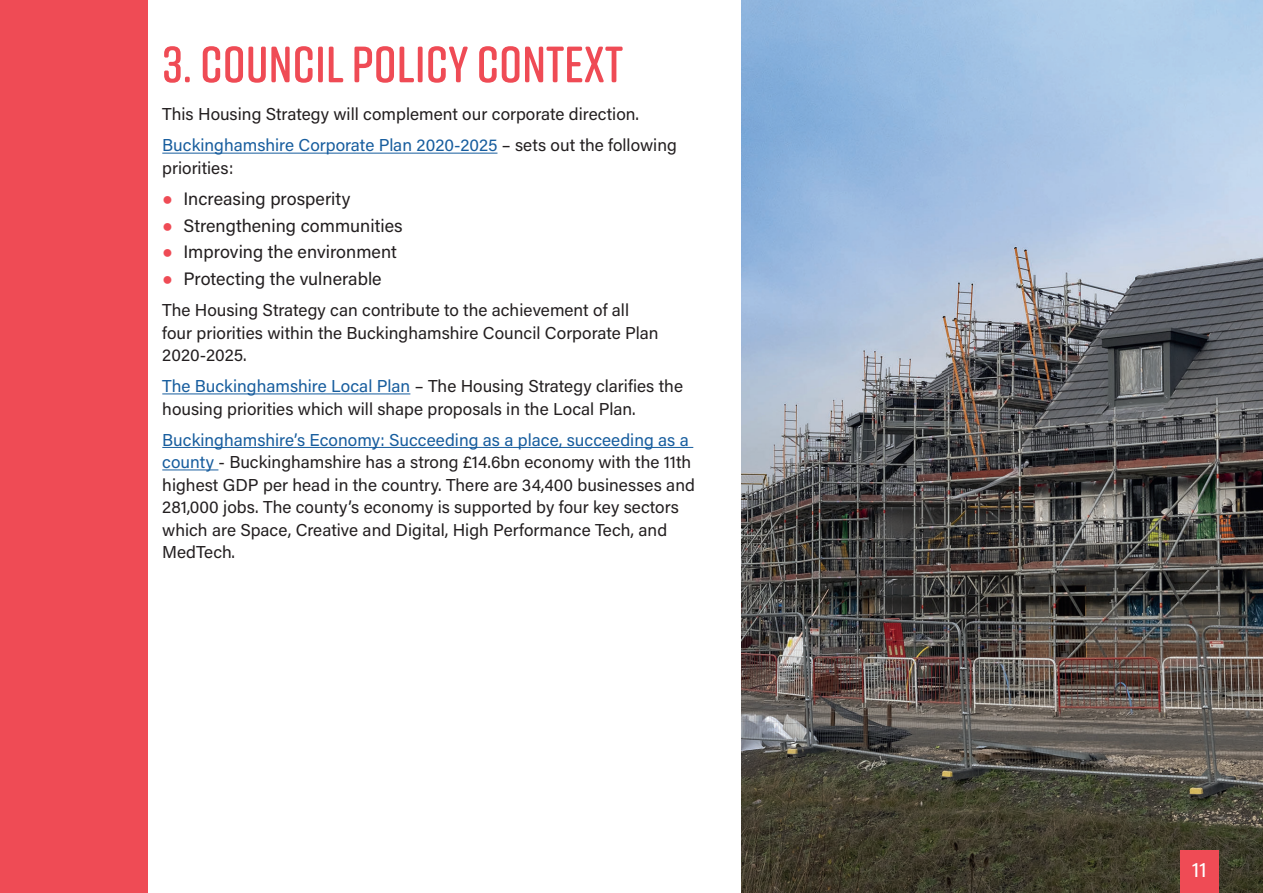
<style>
.page{position:relative;width:1263px;height:893px;background:#fff}
.page>*{position:absolute;margin:0;border:0;box-sizing:border-box;transform-origin:0 0}
.t1{font:600 51px "Rift Soft";color:#ef4b55}
.t2{font:21px "Acumin Pro";color:#fff}
.t3{font:18px "Acumin Variable Concept";color:#231f20}
.black_text{font:17.25px/22.5px "Acumin Variable Concept";color:#231f20}
.black_text-2{font:17.25px/22.5px "Acumin Variable Concept";color:#175d9e}
.s1{color:#231f20}
.s2{font-family:"Arial";color:#ef4b55}
.s3{color:#175d9e}
</style>
<div class="page">
<div style="left:0;top:0;width:147px;height:893px;background:#ef4b55"></div>
<hr style="left:162px;top:153px;width:335px;height:1px;background:#175d9e">
<hr style="left:162px;top:393px;width:248px;height:1px;background:#175d9e">
<hr style="left:162px;top:447px;width:531px;height:1px;background:#175d9e">
<hr style="left:162px;top:469px;width:56px;height:1px;background:#175d9e">
<img style="left:741px;top:0;width:522px;height:893px">
<div style="left:1180px;top:850px;width:38px;height:43px;background:#ef4b55"></div>
<p class="t1" style="left:162px;top:28px;width:462px">3. COUNCIL POLICY CONTEXT</p>
<p class="black_text" style="left:162px;top:102px;width:478px">This Housing Strategy will complement our corporate direction.</p>
<p class="black_text-2" style="left:162px;top:133px;width:516px">Buckinghamshire Corporate Plan 2020-2025 <span class="s1">– sets out the following priorities:</span></p>
<p class="t3" style="left:162px;top:186px;width:190px"><span class="s2">●</span> Increasing prosperity</p>
<p class="t3" style="left:162px;top:213px;width:242px"><span class="s2">●</span> Strengthening communities</p>
<p class="t3" style="left:162px;top:240px;width:236px"><span class="s2">●</span> Improving the environment</p>
<p class="t3" style="left:162px;top:267px;width:221px"><span class="s2">●</span> Protecting the vulnerable</p>
<p class="black_text" style="left:162px;top:298px;width:498px">The Housing Strategy can contribute to the achievement of all four priorities within the Buckinghamshire Council Corporate Plan<br>2020-2025.</p>
<p class="black_text" style="left:162px;top:374px;width:522px"><span class="s3">The Buckinghamshire Local Plan</span> – The Housing Strategy clarifies the housing priorities which will shape proposals in the Local Plan.</p>
<p class="black_text" style="left:162px;top:428px;width:534px"><span class="s3">Buckinghamshire’s Economy: Succeeding as a place, succeeding as a county</span> - Buckinghamshire has a strong £14.6bn economy with the 11th highest GDP per head in the country. There are 34,400 businesses and 281,000 jobs. The county’s economy is supported by four key sectors which are Space, Creative and Digital, High Performance Tech, and MedTech.</p>
<p class="t2" style="left:1192px;top:855px;width:16px">11</p>
</div>
